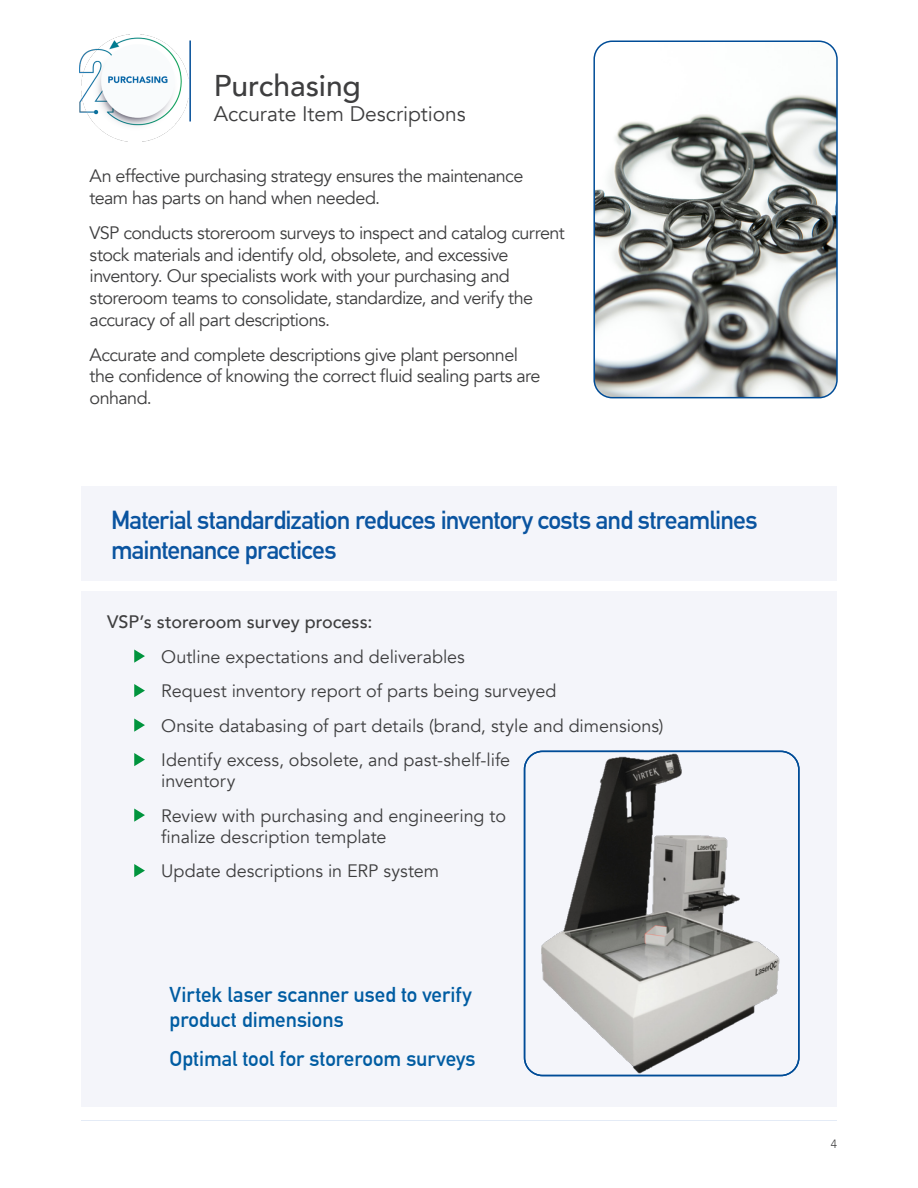
<style>
.page{position:relative;width:918px;height:1188px;background:#fff}
.page>*{position:absolute;margin:0;border:0;box-sizing:border-box;transform-origin:0 0}
.Body{font:500 30px "Avenir";color:#3e3e3f}
.Body-2{font:700 25.5px/30.6px "DIN Alternate";letter-spacing:-.035em;color:#0a54a0}
.t1{font:700 21px/25.2px "DIN Alternate";color:#005ca2}
.Body-3{font:21px "Avenir";letter-spacing:-.005em;color:#3e3e3f}
.Body-4{font:18px/21.6px "Avenir";letter-spacing:-.035em;color:#3e3e3f}
.Bullets{font:18px/21px "Avenir";letter-spacing:-.005em;color:#3e3e3f}
.Bullets-2{font:500 18px "Avenir";color:#3e3e3f}
.t2{font:300 12px "Avenir";color:#3e3e3f}
</style>
<div class="page">
<div style="left:81px;top:592px;width:756px;height:515px;background:#f4f5fa"></div>
<div style="left:81px;top:486px;width:756px;height:94px;background:#f4f5fa"></div>
<img style="left:537px;top:754px;width:243px;height:322px">
<hr style="left:189px;top:40px;width:2px;height:82px;background:#004c97">
<svg style="left:134px;top:650px;width:11px;height:13px"></svg>
<svg style="left:134px;top:684px;width:11px;height:13px"></svg>
<svg style="left:134px;top:719px;width:11px;height:13px"></svg>
<svg style="left:134px;top:753px;width:11px;height:13px"></svg>
<svg style="left:134px;top:809px;width:11px;height:13px"></svg>
<svg style="left:134px;top:864px;width:11px;height:13px"></svg>
<img style="left:596px;top:43px;width:241px;height:355px">
<div style="left:593px;top:40px;width:245px;height:358px;border:2px solid #004c97;border-radius:18px"></div>
<img style="left:80px;top:34px;width:108px;height:107px">
<div style="left:524px;top:751px;width:276px;height:325px;border:2px solid #004c97;border-radius:18px"></div>
<hr style="left:81px;top:1120px;width:756px;height:1px;background:#e4ebf6">
<p class="Body" style="left:214px;top:60px;width:149px">Purchasing</p>
<p class="Body-3" style="left:214px;top:102px;width:253px">Accurate Item Descriptions</p>
<p class="Body-4" style="left:90px;top:166px;width:435px">An effective purchasing strategy ensures the maintenance team has parts on hand when needed.</p>
<p class="Body-4" style="left:90px;top:222px;width:477px">VSP conducts storeroom surveys to inspect and catalog current stock materials and identify old, obsolete, and excessive inventory. Our specialists work with your purchasing and storeroom teams to consolidate, standardize, and verify the accuracy of all part descriptions.</p>
<p class="Body-4" style="left:90px;top:344px;width:452px">Accurate and complete descriptions give plant personnel the confidence of knowing the correct fluid sealing parts are onhand.</p>
<p class="Body-2" style="left:111px;top:503px;width:648px">Material standardization reduces inventory costs and streamlines maintenance practices</p>
<p class="Bullets-2" style="left:107px;top:606px;width:267px">VSP’s storeroom survey process:</p>
<p class="Bullets" style="left:161px;top:646px;width:305px">Outline expectations and deliverables</p>
<p class="Bullets" style="left:161px;top:681px;width:397px">Request inventory report of parts being surveyed</p>
<p class="Bullets" style="left:161px;top:715px;width:504px">Onsite databasing of part details (brand, style and dimensions)</p>
<p class="Bullets" style="left:161px;top:750px;width:351px">Identify excess, obsolete, and past-shelf-life inventory</p>
<p class="Bullets" style="left:161px;top:805px;width:346px">Review with purchasing and engineering to finalize description template</p>
<p class="Bullets" style="left:161px;top:861px;width:279px">Update descriptions in ERP system</p>
<h2 class="t1" style="left:170px;top:980px;width:304px">Virtek laser scanner used to verify product dimensions</h2>
<h2 class="t1" style="left:170px;top:1044px;width:308px">Optimal tool for storeroom surveys</h2>
<p class="t2" style="left:831px;top:1136px;width:8px">4</p>
</div>
